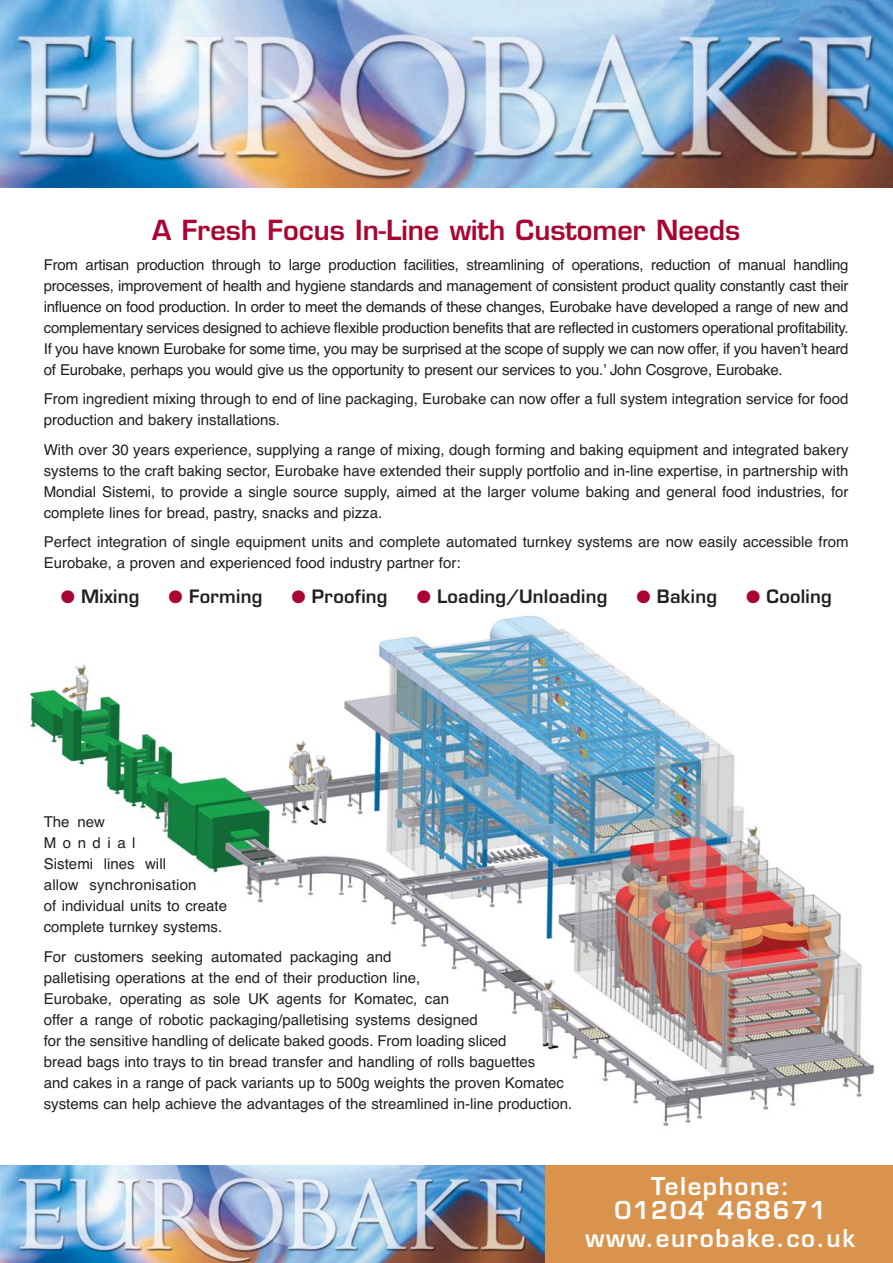
<style>
.page{position:relative;width:893px;height:1263px;background:#fff}
.page>*{position:absolute;margin:0;border:0;box-sizing:border-box;transform-origin:0 0}
.t1{font:600 27px "Eurostile";color:#a90432}
.t2{font:600 24px/24px "Eurostile";letter-spacing:.065em;color:#fff;text-align:center}
.t3{font:600 18px "Eurostile";letter-spacing:.015em;color:#231f20}
.t4{font:15px/21px "Helvetica";color:#231f20}
.s1{color:#a90432}
</style>
<div class="page">
<img style="left:27px;top:616px;width:847px;height:510px">
<div style="left:0;top:1166px;width:893px;height:97px;background:#da934d"></div>
<img style="left:0;top:1166px;width:544px;height:97px">
<img style="left:0;top:1px;width:893px;height:187px">
<h1 class="t1" style="left:152px;top:220px;width:589px">A Fresh Focus In-Line with Customer Needs</h1>
<p class="t4" style="left:44px;top:255px;width:806px;text-align:justify">From artisan production through to large production facilities, streamlining of operations, reduction of manual handling processes, improvement of health and hygiene standards and management of consistent product quality constantly cast their influence on food production. In order to meet the demands of these changes, Eurobake have developed a range of new and complementary services designed to achieve flexible production benefits that are reflected in customers operational profitability.<br>If you have known Eurobake for some time, you may be surprised at the scope of supply we can now offer, if you haven’t heard of Eurobake, perhaps you would give us the opportunity to present our services to you.’ John Cosgrove, Eurobake.</p>
<p class="t4" style="left:44px;top:390px;width:806px">From ingredient mixing through to end of line packaging, Eurobake can now offer a full system integration service for food production and bakery installations.</p>
<p class="t4" style="left:44px;top:440px;width:806px;text-align:justify">With over 30 years experience, supplying a range of mixing, dough forming and baking equipment and integrated bakery systems to the craft baking sector, Eurobake have extended their supply portfolio and in-line expertise, in partnership with Mondial Sistemi, to provide a single source supply, aimed at the larger volume baking and general food industries, for complete lines for bread, pastry, snacks and pizza.</p>
<p class="t4" style="left:44px;top:533px;width:806px">Perfect integration of single equipment units and complete automated turnkey systems are now easily accessible from<br>Eurobake, a proven and experienced food industry partner for:</p>
<p class="t3" style="left:61px;top:589px;width:80px"><span class="s1">●</span> Mixing</p>
<p class="t3" style="left:169px;top:589px;width:95px"><span class="s1">●</span> Forming</p>
<p class="t3" style="left:292px;top:589px;width:98px"><span class="s1">●</span> Proofing</p>
<p class="t3" style="left:417px;top:589px;width:192px"><span class="s1">●</span> Loading/Unloading</p>
<p class="t3" style="left:636px;top:589px;width:82px"><span class="s1">●</span> Baking</p>
<p class="t3" style="left:746px;top:589px;width:87px"><span class="s1">●</span> Cooling</p>
<p class="t4" style="left:44px;top:813px;width:185px">The new<br>Mondial<br>Sistemi lines will<br>allow synchronisation<br>of individual units to create complete turnkey systems.</p>
<p class="t4" style="left:44px;top:947px;width:530px">For customers seeking automated packaging and<br>palletising operations at the end of their production line,<br>Eurobake, operating as sole UK agents for Komatec, can<br>offer a range of robotic packaging/palletising systems designed<br>for the sensitive handling of delicate baked goods. From loading sliced<br>bread bags into trays to tin bread transfer and handling of rolls baguettes<br>and cakes in a range of pack variants up to 500g weights the proven Komatec systems can help achieve the advantages of the streamlined in-line production.</p>
<h2 class="t2" style="left:614px;top:1176px;width:214px">Telephone:<br>01204 468671</h2>
<h2 class="t2" style="left:585px;top:1229px;width:271px">www.eurobake.co.uk</h2>
</div>
